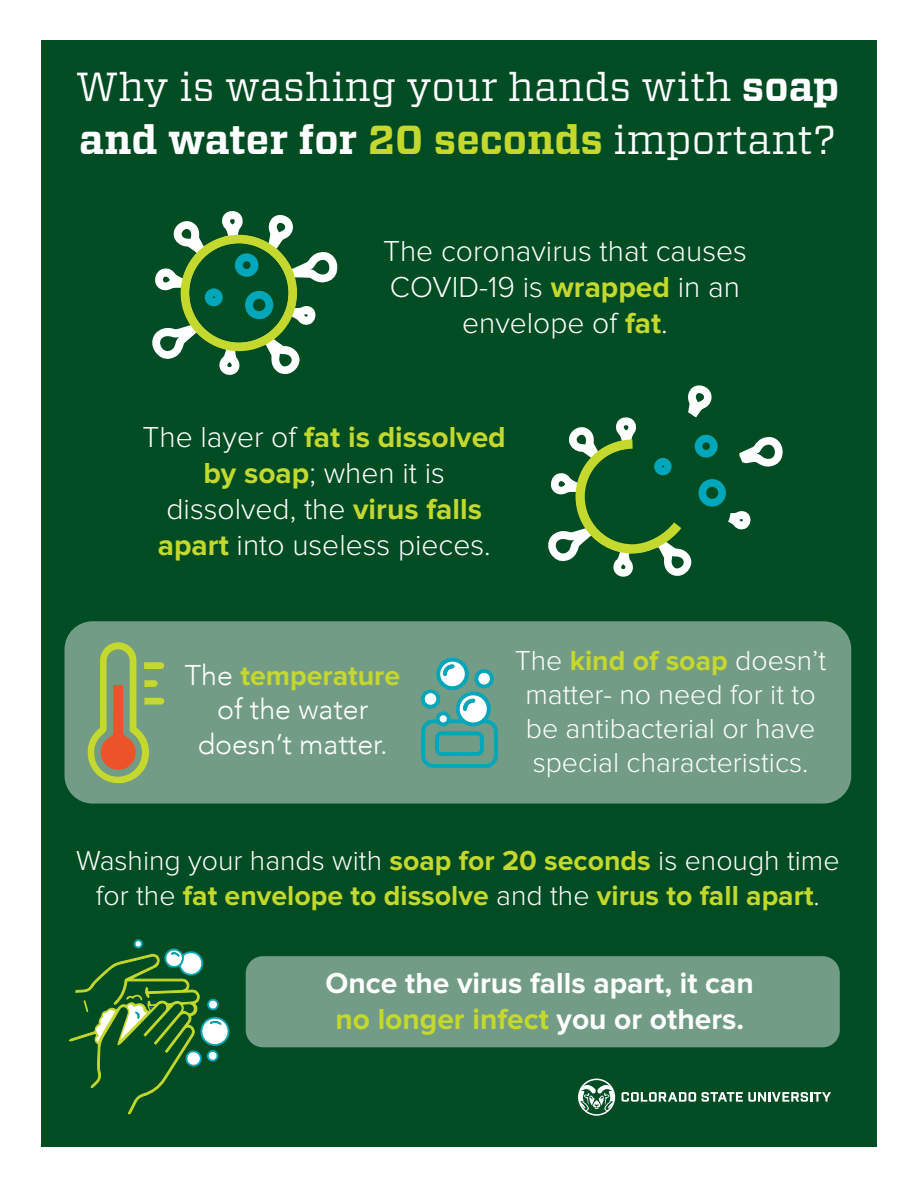
<style>
.page{position:relative;width:918px;height:1188px;background:#fff}
.page>*{position:absolute;margin:0;border:0;box-sizing:border-box;transform-origin:0 0}
.t1{font:40.5px/52.5px "Vitesse";color:#fff}
.t2{font:300 30px/36px "Proxima Nova";color:#fff;text-align:center}
.t3{font:700 30px/36px "Proxima Nova";color:#fff;text-align:center}
.t4{font:700 28.5px/34.2px "Proxima Nova";color:#c4d82d;text-align:center}
.t5{font:300 28.5px/34.2px "Proxima Nova";color:#fff;text-align:center}
.t6{font:300 28.5px/34.2px "Avenir";color:#fff;text-align:center}
.s1{font-weight:700}
.s2{font-weight:700;color:#c4d82d}
.s3{font-family:"Avenir";font-weight:300;color:#fff}
.s4{font-weight:300;color:#fff}
.s5{color:#c4d82d}
</style>
<div class="page">
<div style="left:41px;top:40px;width:835px;height:1107px;background:#004c23"></div>
<svg style="left:152px;top:211px;width:186px;height:164px"></svg>
<div style="left:181px;top:235px;width:116px;height:116px;border:9px solid #c4d82d;border-radius:50%"></div>
<svg style="left:548px;top:385px;width:235px;height:192px"></svg>
<div style="left:65px;top:621px;width:786px;height:183px;background:#729c85;border-radius:28px"></div>
<svg style="left:421px;top:658px;width:77px;height:110px"></svg>
<svg style="left:87px;top:642px;width:77px;height:142px"></svg>
<svg style="left:69px;top:939px;width:161px;height:175px"></svg>
<div style="left:246px;top:956px;width:594px;height:91px;background:#729c85;border-radius:17px"></div>
<svg style="left:621px;top:1092px;width:210px;height:10px"></svg>
<svg style="left:578px;top:1079px;width:37px;height:37px"></svg>
<h1 class="t1" style="left:76px;top:60px;width:765px">Why is washing your hands with <span class="s1">soap and water for</span> <span class="s2">20 seconds</span> important?</h1>
<p class="t2" style="left:383px;top:233px;width:365px">The coronavirus that causes<br>COVID-19 is <span class="s2">wrapped</span> in an envelope of <span class="s2">fat</span>.</p>
<p class="t2" style="left:143px;top:419px;width:365px">The layer of <span class="s2">fat is dissolved by soap</span>; when it is dissolved, the <span class="s2">virus falls apart</span> into useless pieces.</p>
<p class="t4" style="left:185px;top:659px;width:217px"><span class="s3">The</span> temperature</p>
<p class="t6" style="left:198px;top:693px;width:191px">of the water doesn’t matter.</p>
<p class="t5" style="left:515px;top:643px;width:313px">The <span class="s2">kind of soap</span> doesn’t matter- no need for it to be antibacterial or have special characteristics.</p>
<p class="t4" style="left:76px;top:844px;width:765px"><span class="s4">Washing your hands with</span> soap for 20 seconds <span class="s4">is enough time for the</span> fat envelope to dissolve <span class="s4">and the</span> virus to fall apart<span class="s4">.</span></p>
<p class="t3" style="left:326px;top:965px;width:430px">Once the virus falls apart, it can <span class="s5">no longer infect</span> you or others.</p>
</div>
